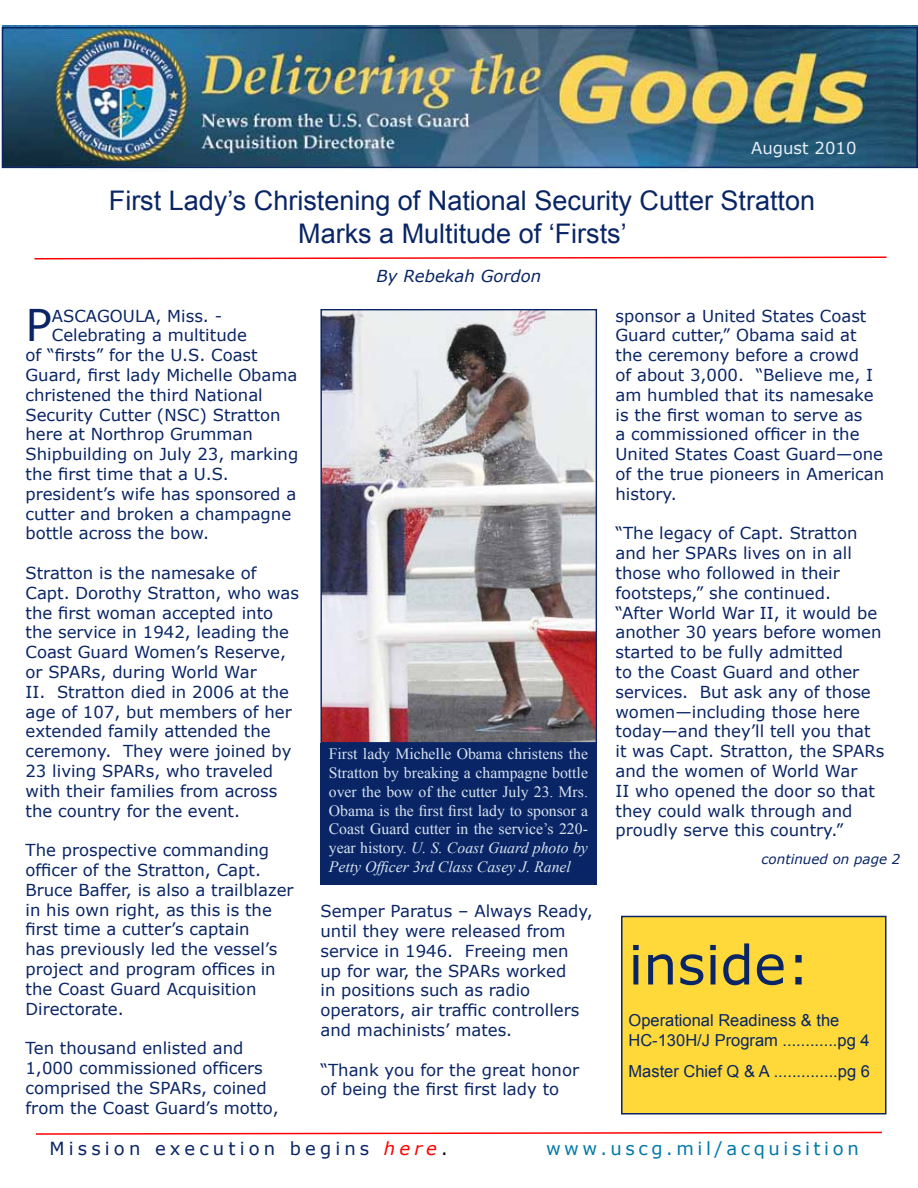
<style>
.page{position:relative;width:918px;height:1188px;background:#fff}
.page>*{position:absolute;margin:0;border:0;box-sizing:border-box;transform-origin:0 0}
.t1{font:54px "Verdana";color:#092565}
.t2{font:43.8px "Verdana";color:#092565}
.t3{font:27px/32.4px "Arial";color:#092565;text-align:center}
.t4{font:18px "Verdana";letter-spacing:.23em;color:#092565}
.t5{font:18px "Verdana";letter-spacing:.2em;color:#0078a9}
.t6{font:16.5px/19.8px "Verdana";color:#092565}
.t7{font:16.5px/19.8px "Arial";color:#092565}
.t8{font:italic 16.5px "Verdana";color:#092565}
.t9{font:16.5px "Verdana";color:#e6eef6}
.t10{font:15.75px/18.9px "Times New Roman";color:#d7e3f1;text-align:justify}
.t11{font:italic 13.5px "Verdana";color:#092565}
.s1{font-style:italic}
.s2{font-style:italic;color:#f00}
.s3{color:#000}
</style>
<div class="page">
<img style="left:322px;top:311px;width:273px;height:431px">
<img style="left:3px;top:26px;width:915px;height:145px">
<svg style="left:36px;top:1131px;width:846px;height:4px"></svg>
<div style="left:621px;top:916px;width:265px;height:198px;background:#ffd939;border:2px solid #092565"></div>
<svg style="left:34px;top:256px;width:853px;height:4px"></svg>
<div style="left:2px;top:27px;width:916px;height:141px;border:2px solid #092565"></div>
<div style="left:321px;top:744px;width:276px;height:141px;background:#092565"></div>
<svg style="left:324px;top:736px;width:268px;height:8px;background:#665668"></svg>
<p class="t9" style="left:751px;top:137px;width:107px">August 2010</p>
<h3 class="t3" style="left:109px;top:185px;width:708px">First Lady’s Christening of National Security Cutter Stratton<br>Marks a Multitude of ‘Firsts’</h3>
<h2 class="t2" style="left:26px;top:298px;width:28px">P</h2>
<p class="t6" style="left:52px;top:306px;width:172px">ASCAGOULA, Miss. -</p>
<p class="t6" style="left:52px;top:326px;width:197px">Celebrating a multitude</p>
<p class="t6" style="left:26px;top:346px;width:234px">of “firsts” for the U.S. Coast</p>
<p class="t6" style="left:26px;top:365px;width:273px">Guard, first lady Michelle Obama</p>
<p class="t6" style="left:26px;top:385px;width:239px">christened the third National</p>
<p class="t6" style="left:26px;top:405px;width:257px">Security Cutter (NSC) Stratton</p>
<p class="t6" style="left:26px;top:425px;width:229px">here at Northrop Grumman</p>
<p class="t6" style="left:26px;top:445px;width:274px">Shipbuilding on July 23, marking</p>
<p class="t6" style="left:26px;top:464px;width:205px">the first time that a U.S.</p>
<p class="t6" style="left:26px;top:484px;width:272px">president’s wife has sponsored a</p>
<p class="t6" style="left:26px;top:504px;width:267px">cutter and broken a champagne</p>
<p class="t6" style="left:26px;top:524px;width:185px">bottle across the bow.</p>
<p class="t6" style="left:26px;top:563px;width:275px">Stratton is the namesake of<br>Capt. Dorothy Stratton, who was the first woman accepted into the service in 1942, leading the<br>Coast Guard Women’s Reserve, or SPARs, during World War<br>II. Stratton died in 2006 at the age of 107, but members of her extended family attended the ceremony. They were joined by<br>23 living SPARs, who traveled with their families from across the country for the event.</p>
<p class="t6" style="left:26px;top:841px;width:270px">The prospective commanding officer of the Stratton, Capt.<br>Bruce Baffer, is also a trailblazer in his own right, as this is the first time a cutter’s captain<br>has previously led the vessel’s project and program offices in the Coast Guard Acquisition<br>Directorate.</p>
<p class="t6" style="left:26px;top:1039px;width:255px">Ten thousand enlisted and<br>1,000 commissioned officers comprised the SPARs, coined from the Coast Guard’s motto,</p>
<p class="t8" style="left:377px;top:266px;width:166px">By Rebekah Gordon</p>
<p class="t10" style="left:329px;top:744px;width:261px">First lady Michelle Obama christens the Stratton by breaking a champagne bottle over the bow of the cutter July 23. Mrs.<br>Obama is the first first lady to sponsor a Coast Guard cutter in the service’s 220- year history. <span class="s1">U. S. Coast Guard photo by Petty Officer 3rd Class Casey J. Ranel</span></p>
<p class="t6" style="left:321px;top:901px;width:274px">Semper Paratus – Always Ready, until they were released from service in 1946. Freeing men up for war, the SPARs worked<br>in positions such as radio operators, air traffic controllers and machinists’ mates.</p>
<p class="t6" style="left:321px;top:1060px;width:260px">“Thank you for the great honor of being the first first lady to</p>
<p class="t6" style="left:615px;top:306px;width:270px">sponsor a United States Coast<br>Guard cutter,” Obama said at the ceremony before a crowd<br>of about 3,000. “Believe me, I am humbled that its namesake is the first woman to serve as<br>a commissioned officer in the<br>United States Coast Guard—one of the true pioneers in American history.</p>
<p class="t6" style="left:615px;top:524px;width:270px">“The legacy of Capt. Stratton and her SPARs lives on in all those who followed in their footsteps,” she continued.<br>“After World War II, it would be another 30 years before women started to be fully admitted<br>to the Coast Guard and other services. But ask any of those women—including those here today—and they’ll tell you that it was Capt. Stratton, the SPARs and the women of World War<br>II who opened the door so that they could walk through and proudly serve this country.”</p>
<p class="t11" style="left:762px;top:850px;width:140px">continued on page 2</p>
<h1 class="t1" style="left:628px;top:930px;width:184px">inside:</h1>
<p class="t7" style="left:628px;top:1010px;width:243px">Operational Readiness &amp; the<br>HC-130H/J Program ............pg 4</p>
<p class="t7" style="left:628px;top:1062px;width:243px">Master Chief Q &amp; A ..............pg 6</p>
<p class="t4" style="left:50px;top:1137px;width:400px">Mission execution begins <span class="s2">here</span><span class="s3">.</span></p>
<p class="t5" style="left:546px;top:1137px;width:314px">www.uscg.mil/acquisition</p>
</div>
